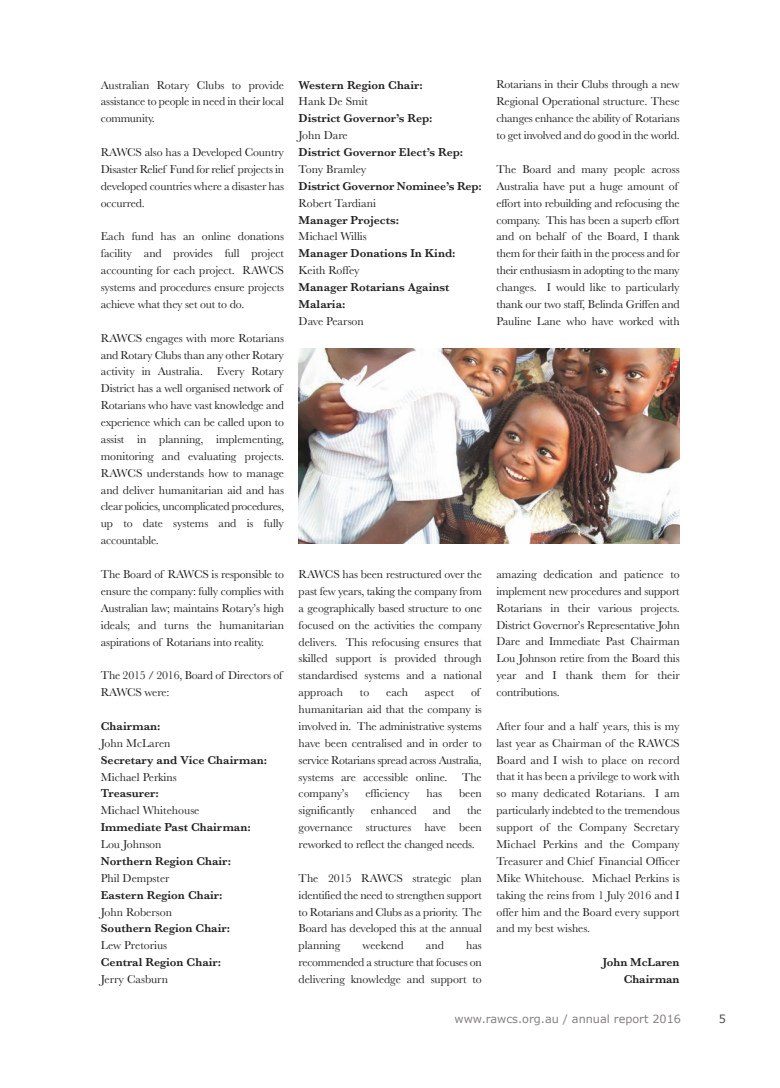
<style>
.page{position:relative;width:780px;height:1088px;background:#fff}
.page>*{position:absolute;margin:0;border:0;box-sizing:border-box;transform-origin:0 0}
.t1{font:11.88px/16.9px "Baskerville";letter-spacing:-.01em;color:#231f20;text-align:justify}
.t2{font:600 11.88px/16.9px "Baskerville";color:#231f20}
.t3{font:11.25px "Verdana";color:#858081}
.t4{font:11.25px "Verdana";color:#4b484a}
</style>
<div class="page">
<img style="left:299px;top:348px;width:380px;height:196px">
<p class="t1" style="left:101px;top:76px;width:185px">Australian Rotary Clubs to provide assistance to people in need in their local community.</p>
<p class="t1" style="left:101px;top:144px;width:185px">RAWCS also has a Developed Country Disaster Relief Fund for relief projects in developed countries where a disaster has occurred.</p>
<p class="t1" style="left:101px;top:228px;width:185px">Each fund has an online donations facility and provides full project accounting for each project. RAWCS systems and procedures ensure projects achieve what they set out to do.</p>
<p class="t1" style="left:101px;top:329px;width:185px;text-align:left">RAWCS engages with more Rotarians and Rotary Clubs than any other Rotary activity in Australia. Every Rotary District has a well organised network of Rotarians who have vast knowledge and experience which can be called upon to assist in planning, implementing, monitoring and evaluating projects.<br>RAWCS understands how to manage and deliver humanitarian aid and has clear policies, uncomplicated procedures, up to date systems and is fully accountable.</p>
<p class="t1" style="left:101px;top:566px;width:185px">The Board of RAWCS is responsible to ensure the company: fully complies with Australian law; maintains Rotary’s high ideals; and turns the humanitarian aspirations of Rotarians into reality.</p>
<p class="t1" style="left:101px;top:667px;width:183px">The 2015 / 2016, Board of Directors of<br>RAWCS were:</p>
<p class="t2" style="left:101px;top:717px;width:61px">Chairman:</p>
<p class="t1" style="left:101px;top:734px;width:71px">John McLaren</p>
<p class="t2" style="left:101px;top:751px;width:168px">Secretary and Vice Chairman:</p>
<p class="t1" style="left:101px;top:768px;width:77px">Michael Perkins</p>
<p class="t2" style="left:101px;top:785px;width:60px">Treasurer:</p>
<p class="t1" style="left:101px;top:802px;width:100px">Michael Whitehouse</p>
<p class="t2" style="left:101px;top:819px;width:151px">Immediate Past Chairman:</p>
<p class="t1" style="left:101px;top:836px;width:62px">Lou Johnson</p>
<p class="t2" style="left:101px;top:852px;width:132px">Northern Region Chair:</p>
<p class="t1" style="left:101px;top:869px;width:70px">Phil Dempster</p>
<p class="t2" style="left:101px;top:886px;width:123px">Eastern Region Chair:</p>
<p class="t1" style="left:101px;top:903px;width:73px">John Roberson</p>
<p class="t2" style="left:101px;top:920px;width:131px">Southern Region Chair:</p>
<p class="t1" style="left:101px;top:937px;width:68px">Lew Pretorius</p>
<p class="t2" style="left:101px;top:954px;width:122px">Central Region Chair:</p>
<p class="t1" style="left:101px;top:971px;width:69px">Jerry Casburn</p>
<p class="t2" style="left:298px;top:76px;width:126px">Western Region Chair:</p>
<p class="t1" style="left:298px;top:93px;width:71px">Hank De Smit</p>
<p class="t2" style="left:298px;top:110px;width:135px">District Governor’s Rep:</p>
<p class="t1" style="left:298px;top:127px;width:51px">John Dare</p>
<p class="t2" style="left:298px;top:144px;width:166px">District Governor Elect’s Rep:</p>
<p class="t1" style="left:298px;top:161px;width:69px">Tony Bramley</p>
<p class="t2" style="left:298px;top:177px;width:185px">District Governor Nominee’s Rep:</p>
<p class="t1" style="left:298px;top:194px;width:79px">Robert Tardiani</p>
<p class="t2" style="left:298px;top:211px;width:102px">Manager Projects:</p>
<p class="t1" style="left:298px;top:228px;width:70px">Michael Willis</p>
<p class="t2" style="left:298px;top:245px;width:158px">Manager Donations In Kind:</p>
<p class="t1" style="left:298px;top:262px;width:62px">Keith Roffey</p>
<p class="t2" style="left:298px;top:279px;width:152px">Manager Rotarians Against<br>Malaria:</p>
<p class="t1" style="left:298px;top:312px;width:67px">Dave Pearson</p>
<p class="t1" style="left:496px;top:76px;width:185px">Rotarians in their Clubs through a new Regional Operational structure. These changes enhance the ability of Rotarians to get involved and do good in the world.</p>
<p class="t1" style="left:496px;top:161px;width:185px;text-align:left">The Board and many people across Australia have put a huge amount of effort into rebuilding and refocusing the company. This has been a superb effort and on behalf of the Board, I thank them for their faith in the process and for their enthusiasm in adopting to the many changes. I would like to particularly thank our two staff, Belinda Griffen and Pauline Lane who have worked with</p>
<p class="t1" style="left:496px;top:566px;width:185px">amazing dedication and patience to implement new procedures and support Rotarians in their various projects.<br>District Governor’s Representative John Dare and Immediate Past Chairman Lou Johnson retire from the Board this year and I thank them for their contributions.</p>
<p class="t1" style="left:496px;top:717px;width:185px">After four and a half years, this is my last year as Chairman of the RAWCS Board and I wish to place on record that it has been a privilege to work with so many dedicated Rotarians. I am particularly indebted to the tremendous support of the Company Secretary Michael Perkins and the Company Treasurer and Chief Financial Officer Mike Whitehouse. Michael Perkins is taking the reins from 1 July 2016 and I offer him and the Board every support and my best wishes.</p>
<p class="t2" style="left:602px;top:954px;width:78px;text-align:right">John McLaren<br>Chairman</p>
<p class="t3" style="left:454px;top:1011px;width:228px">www.rawcs.org.au / annual report 2016</p>
<p class="t4" style="left:718px;top:1011px;width:9px">5</p>
<p class="t1" style="left:298px;top:566px;width:185px">RAWCS has been restructured over the past few years, taking the company from a geographically based structure to one focused on the activities the company delivers. This refocusing ensures that skilled support is provided through standardised systems and a national approach</p>
<p class="t1" style="left:298px;top:684px;width:185px;text-align:left;text-indent:172px">of humanitarian aid that the company is involved in. The administrative systems have been centralised and in order to service Rotarians spread across Australia, systems are accessible online. The company’s</p>
<p class="t1" style="left:360px;top:684px;width:11px">to</p>
<p class="t1" style="left:386px;top:684px;width:23px">each</p>
<p class="t1" style="left:425px;top:684px;width:31px">aspect</p>
<p class="t1" style="left:365px;top:785px;width:46px">efficiency</p>
<p class="t1" style="left:426px;top:785px;width:17px">has</p>
<p class="t1" style="left:459px;top:785px;width:24px">been</p>
<p class="t1" style="left:298px;top:802px;width:57px">significantly</p>
<p class="t1" style="left:371px;top:802px;width:47px">enhanced</p>
<p class="t1" style="left:433px;top:802px;width:19px">and</p>
<p class="t1" style="left:298px;top:802px;width:185px;text-indent:168px">the governance structures have been reworked to reflect the changed needs.</p>
<p class="t1" style="left:298px;top:869px;width:185px">The 2015 RAWCS strategic plan identified the need to strengthen support to Rotarians and Clubs as a priority. The Board has developed this at the annual planning</p>
<p class="t1" style="left:298px;top:937px;width:185px;text-indent:167px">has recommended a structure that focuses on delivering knowledge and support to</p>
<p class="t1" style="left:362px;top:937px;width:43px">weekend</p>
<p class="t1" style="left:426px;top:937px;width:19px">and</p>
</div>
